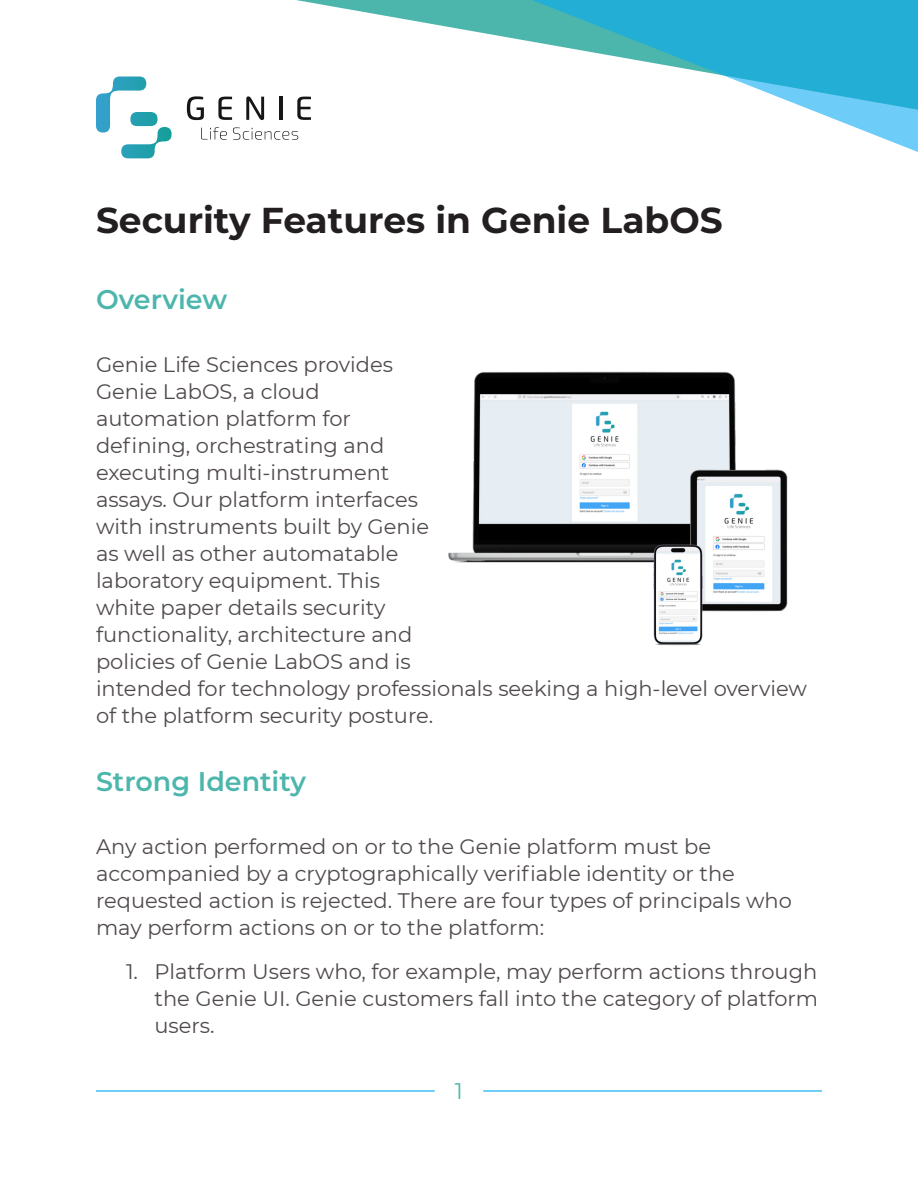
<style>
.page{position:relative;width:918px;height:1188px;background:#fff}
.page>*{position:absolute;margin:0;border:0;box-sizing:border-box;transform-origin:0 0}
.t1{font:700 36px "Montserrat";color:#231f20}
.t2{font:600 27px "Montserrat";color:#4db6ac}
.t3{font:22.5px "Montserrat";color:#4db6ac}
.Body_copy{font:21px/27px "Montserrat";color:#504a4c}
</style>
<div class="page">
<svg style="left:279px;top:0;width:122px;height:139px"></svg>
<svg style="left:401px;top:0;width:517px;height:152px"></svg>
<svg style="left:201px;top:127px;width:26px;height:13px"></svg>
<svg style="left:233px;top:127px;width:65px;height:13px"></svg>
<svg style="left:187px;top:96px;width:17px;height:24px"></svg>
<svg style="left:218px;top:97px;width:14px;height:23px"></svg>
<svg style="left:246px;top:96px;width:18px;height:24px"></svg>
<hr style="left:279px;top:97px;width:3px;height:23px;background:#161715">
<svg style="left:297px;top:97px;width:14px;height:23px"></svg>
<svg style="left:96px;top:76px;width:76px;height:82px"></svg>
<hr style="left:96px;top:1090px;width:339px;height:2px;background:#03a9f4">
<hr style="left:483px;top:1090px;width:339px;height:2px;background:#03a9f4">
<img style="left:448px;top:371px;width:340px;height:275px">
<h1 class="t1" style="left:96px;top:194px;width:628px">Security Features in Genie LabOS</h1>
<h2 class="t2" style="left:96px;top:280px;width:133px">Overview</h2>
<p class="Body_copy" style="left:96px;top:350px;width:713px">Genie Life Sciences provides<br>Genie LabOS, a cloud<br>automation platform for<br>defining, orchestrating and<br>executing multi-instrument<br>assays. Our platform interfaces<br>with instruments built by Genie<br>as well as other automatable<br>laboratory equipment. This<br>white paper details security<br>functionality, architecture and<br>policies of Genie LabOS and is<br>intended for technology professionals seeking a high-level overview of the platform security posture.</p>
<h2 class="t2" style="left:96px;top:762px;width:212px">Strong Identity</h2>
<p class="Body_copy" style="left:96px;top:832px;width:697px">Any action performed on or to the Genie platform must be accompanied by a cryptographically verifiable identity or the requested action is rejected. There are four types of principals who may perform actions on or to the platform:</p>
<p class="Body_copy" style="left:154px;top:957px;width:665px;text-align:justify;text-indent:-28px">1. Platform Users who, for example, may perform actions through the Genie UI. Genie customers fall into the category of platform users.</p>
<p class="t3" style="left:455px;top:1076px;width:10px">1</p>
</div>
